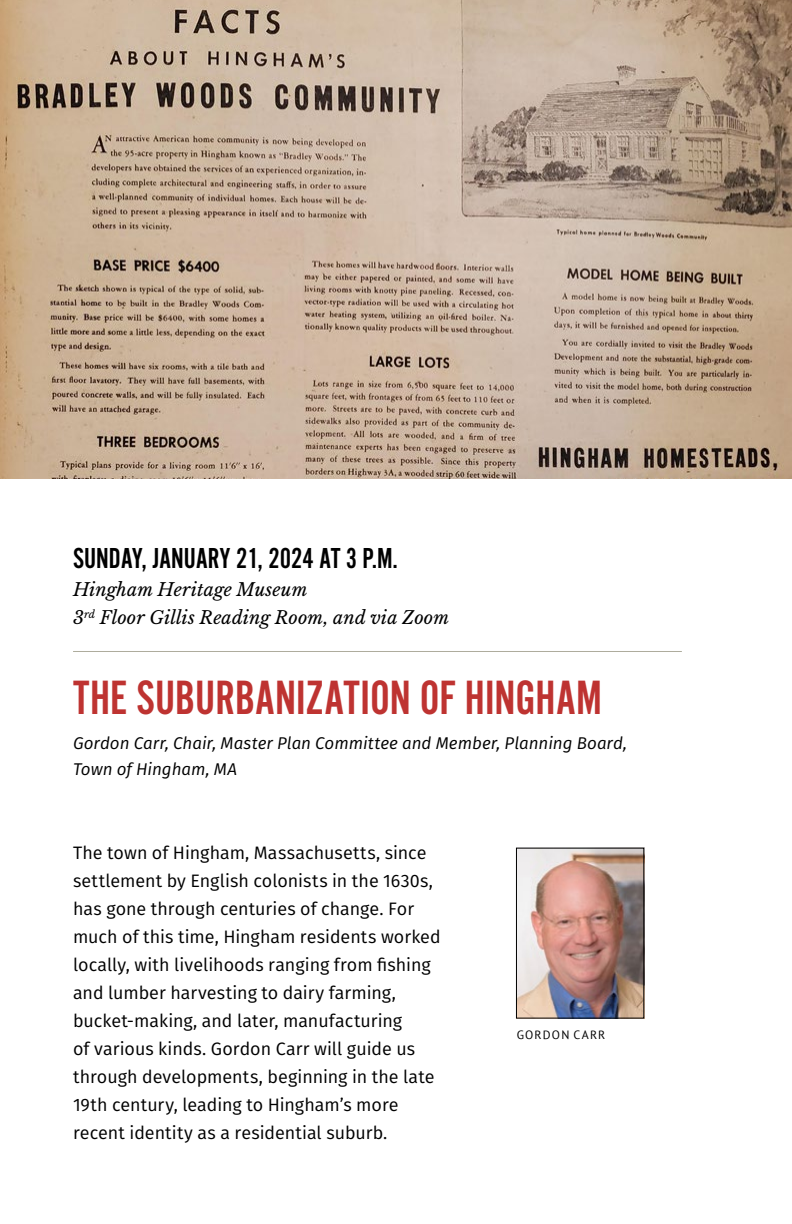
<style>
.page{position:relative;width:792px;height:1224px;background:#fff}
.page>*{position:absolute;margin:0;border:0;box-sizing:border-box;transform-origin:0 0}
.t1{font:50px "Alternate Got No 2 D";color:#be3331}
.t2{font:30px "Alternate Got No 2 D";color:#000}
.t3{font:18px/28px "Fira Sans";color:#000}
.t4{font:italic 18px "Libre Baskerville";color:#000}
.t5{font:italic 17px/26px "Fira Sans";color:#000}
.t6{font:12px "PT Sans";letter-spacing:.1em;color:#000}
</style>
<div class="page">
<hr style="left:73px;top:651px;width:609px;height:1px;background:#aeac9d">
<img style="left:518px;top:850px;width:124px;height:166px">
<div style="left:516px;top:848px;width:128px;height:170px;border:1px solid #000"></div>
<img style="left:0;top:0;width:792px;height:478px">
<p class="t2" style="left:73px;top:542px;width:326px">SUNDAY, JANUARY 21, 2024 AT 3 P.M.</p>
<p class="t4" style="left:73px;top:579px;width:236px">Hingham Heritage Museum</p>
<p class="t4" style="left:73px;top:607px;width:377px">3<sup>rd</sup> Floor Gillis Reading Room, and via Zoom</p>
<p class="t1" style="left:73px;top:671px;width:530px">THE SUBURBANIZATION OF HINGHAM</p>
<p class="t5" style="left:73px;top:730px;width:556px">Gordon Carr, Chair, Master Plan Committee and Member, Planning Board,<br>Town of Hingham, MA</p>
<p class="t3" style="left:73px;top:838px;width:369px">The town of Hingham, Massachusetts, since settlement by English colonists in the 1630s, has gone through centuries of change. For much of this time, Hingham residents worked locally, with livelihoods ranging from fishing and lumber harvesting to dairy farming, bucket-making, and later, manufacturing<br>of various kinds. Gordon Carr will guide us through developments, beginning in the late 19th century, leading to Hingham’s more recent identity as a residential suburb.</p>
<p class="t6" style="left:517px;top:1027px;width:90px">GORDON CARR</p>
</div>
